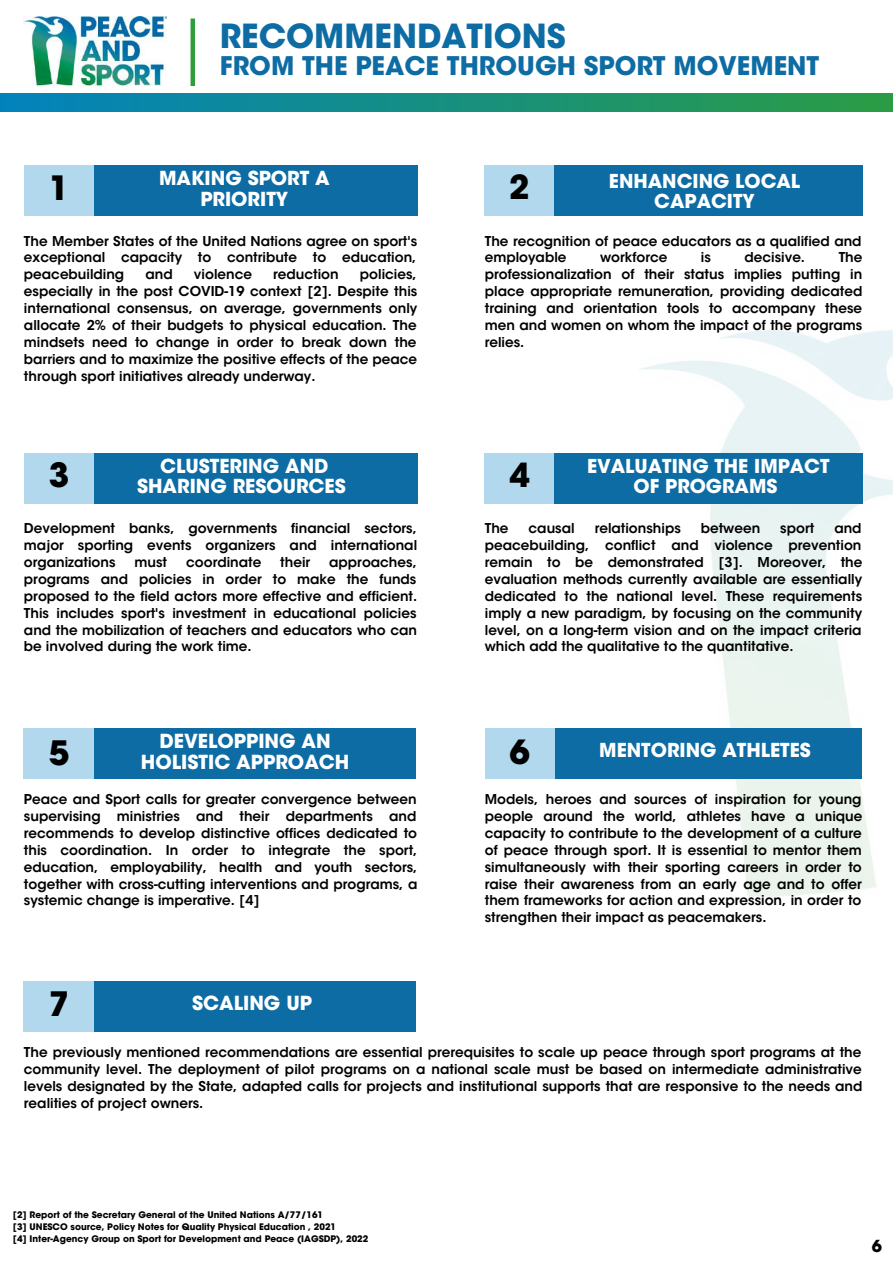
<style>
.page{position:relative;width:893px;height:1264px;background:#fff}
.page>*{position:absolute;margin:0;border:0;box-sizing:border-box;transform-origin:0 0}
.t1{font:700 33.3px "ITC Avant Garde Std";color:#000}
.t2{font:700 33.15px "ITC Avant Garde Std";color:#000}
.t3{font:700 33px "ITC Avant Garde Std";color:#0d6ca4}
.t4{font:700 33px "ITC Avant Garde Std";color:#000}
.t5{font:700 25.5px "ITC Avant Garde Std";color:#0d6ca4}
.t6{font:700 19.2px "ITC Avant Garde Std";color:#fff}
.t7{font:700 19.05px "ITC Avant Garde Std";color:#fff}
.t8{font:700 16.5px "ITC Avant Garde Std";color:#000}
.t9{font:600 13.5px/16.8px "ITC Avant Garde Std";color:#000;text-align:justify}
.t10{font:700 9px/12px "ITC Avant Garde Std";color:#000}
</style>
<div class="page">
<img style="left:24px;top:17px;width:143px;height:70px">
<svg style="left:0;top:94px;width:892px;height:18px;background:#168f80"></svg>
<img style="left:638px;top:330px;width:254px;height:567px">
<div style="left:190px;top:19px;width:5px;height:67px;background:#2f9e3a"></div>
<div style="left:94px;top:165px;width:323px;height:51px;background:#0d6ca4"></div>
<div style="left:24px;top:165px;width:70px;height:51px;background:#b1d8ec"></div>
<div style="left:554px;top:165px;width:308px;height:50px;background:#0d6ca4"></div>
<div style="left:484px;top:165px;width:70px;height:50px;background:#b1d8ec"></div>
<div style="left:94px;top:453px;width:323px;height:50px;background:#0d6ca4"></div>
<div style="left:24px;top:453px;width:70px;height:50px;background:#b1d8ec"></div>
<div style="left:554px;top:453px;width:308px;height:50px;background:#0d6ca4"></div>
<div style="left:485px;top:453px;width:69px;height:50px;background:#b1d8ec"></div>
<div style="left:94px;top:727px;width:322px;height:51px;background:#0d6ca4"></div>
<div style="left:24px;top:727px;width:70px;height:51px;background:#b1d8ec"></div>
<div style="left:555px;top:727px;width:306px;height:51px;background:#0d6ca4"></div>
<div style="left:485px;top:727px;width:69px;height:51px;background:#b1d8ec"></div>
<div style="left:94px;top:981px;width:322px;height:50px;background:#0d6ca4"></div>
<div style="left:24px;top:981px;width:70px;height:50px;background:#b1d8ec"></div>
<h2 class="t2" style="left:49px;top:176px;width:22px">1</h2>
<h3 class="t3" style="left:220px;top:23px;width:347px">RECOMMENDATIONS</h3>
<h3 class="t5" style="left:220px;top:56px;width:601px">FROM THE PEACE THROUGH SPORT MOVEMENT</h3>
<h3 class="t6" style="left:159px;top:171px;width:172px">MAKING SPORT A</h3>
<h3 class="t6" style="left:200px;top:191px;width:89px">PRIORITY</h3>
<h3 class="t4" style="left:509px;top:175px;width:22px">2</h3>
<h3 class="t7" style="left:609px;top:173px;width:193px">ENHANCING LOCAL</h3>
<h3 class="t7" style="left:654px;top:194px;width:102px">CAPACITY</h3>
<p class="t9" style="left:24px;top:234px;width:394px">The Member States of the United Nations agree on sport's exceptional capacity to contribute to education, peacebuilding</p>
<p class="t9" style="left:24px;top:268px;width:395px;text-indent:336px">policies, especially in the post COVID-19 context [2]. Despite this international consensus, on average, governments only allocate 2% of their budgets to physical education. The mindsets need to change in order to break down the barriers and to maximize the positive effects of the peace through sport initiatives already underway.</p>
<p class="t9" style="left:145px;top:268px;width:29px">and</p>
<p class="t9" style="left:194px;top:268px;width:60px">violence</p>
<p class="t9" style="left:273px;top:268px;width:67px">reduction</p>
<h2 class="t2" style="left:49px;top:462px;width:22px">3</h2>
<h3 class="t6" style="left:160px;top:459px;width:170px">CLUSTERING AND</h3>
<h3 class="t6" style="left:137px;top:479px;width:210px">SHARING RESOURCES</h3>
<p class="t9" style="left:24px;top:521px;width:395px">Development banks, governments financial sectors, major sporting events organizers and international organizations</p>
<p class="t9" style="left:24px;top:555px;width:395px;text-indent:305px">approaches, programs and policies in order to make the funds proposed to the field actors more effective and efficient.<br>This includes sport's investment in educational policies and the mobilization of teachers and educators who can be involved during the work time.</p>
<p class="t9" style="left:134px;top:555px;width:34px">must</p>
<p class="t9" style="left:186px;top:555px;width:77px">coordinate</p>
<p class="t9" style="left:280px;top:555px;width:31px">their</p>
<h1 class="t1" style="left:49px;top:739px;width:22px">5</h1>
<h3 class="t6" style="left:160px;top:734px;width:173px">DEVELOPPING AN</h3>
<h3 class="t6" style="left:141px;top:754px;width:210px">HOLISTIC APPROACH</h3>
<p class="t9" style="left:485px;top:234px;width:378px">The recognition of peace educators as a qualified and employable</p>
<p class="t9" style="left:600px;top:251px;width:69px">workforce</p>
<p class="t9" style="left:701px;top:251px;width:11px">is</p>
<p class="t9" style="left:744px;top:251px;width:62px">decisive.</p>
<p class="t9" style="left:485px;top:251px;width:379px;text-indent:354px">The professionalization of their status implies putting in place appropriate remuneration, providing dedicated training and orientation tools to accompany these men and women on whom the impact of the programs relies.</p>
<h3 class="t4" style="left:509px;top:462px;width:22px">4</h3>
<h3 class="t7" style="left:587px;top:459px;width:244px">EVALUATING THE IMPACT</h3>
<h3 class="t7" style="left:633px;top:479px;width:145px">OF PROGRAMS</h3>
<p class="t9" style="left:485px;top:521px;width:379px;text-indent:349px">and peacebuilding, conflict and violence prevention remain to be demonstrated [3]. Moreover, the evaluation methods currently available are essentially dedicated to the national level. These requirements imply a new paradigm, by focusing on the community level, on a long-term vision and on the impact criteria which add the qualitative to the quantitative.</p>
<p class="t9" style="left:485px;top:521px;width:25px">The</p>
<p class="t9" style="left:528px;top:521px;width:48px">causal</p>
<p class="t9" style="left:594px;top:521px;width:88px">relationships</p>
<p class="t9" style="left:700px;top:521px;width:61px">between</p>
<p class="t9" style="left:780px;top:521px;width:35px">sport</p>
<h2 class="t2" style="left:509px;top:739px;width:22px">6</h2>
<h3 class="t7" style="left:599px;top:742px;width:213px">MENTORING ATHLETES</h3>
<p class="t9" style="left:24px;top:792px;width:395px">Peace and Sport calls for greater convergence between supervising ministries and their departments and recommends to develop distinctive offices dedicated to this coordination. In order to integrate the sport, education, employability, health and youth sectors, together with cross-cutting interventions and programs, a systemic change is imperative. [4]</p>
<p class="t9" style="left:485px;top:792px;width:379px">Models, heroes and sources of inspiration for young people around the world, athletes have a unique capacity to contribute to the development of a culture of peace through sport. It is essential to mentor them simultaneously with their sporting careers in order to raise their awareness from an early age and to offer them frameworks for action and expression, in order to strengthen their impact as peacemakers.</p>
<h1 class="t1" style="left:49px;top:991px;width:22px">7</h1>
<h3 class="t6" style="left:192px;top:995px;width:121px">SCALING UP</h3>
<p class="t9" style="left:24px;top:1045px;width:840px">The previously mentioned recommendations are essential prerequisites to scale up peace through sport programs at the community level. The deployment of pilot programs on a national scale must be based on intermediate administrative levels designated by the State, adapted calls for projects and institutional supports that are responsive to the needs and realities of project owners.</p>
<p class="t10" style="left:13px;top:1210px;width:357px">[2] Report of the Secretary General of the United Nations A/77/161<br>[3] UNESCO source, Policy Notes for Quality Physical Education , 2021<br>[4] Inter-Agency Group on Sport for Development and Peace (IAGSDP), 2022</p>
<p class="t8" style="left:871px;top:1239px;width:12px">6</p>
</div>
